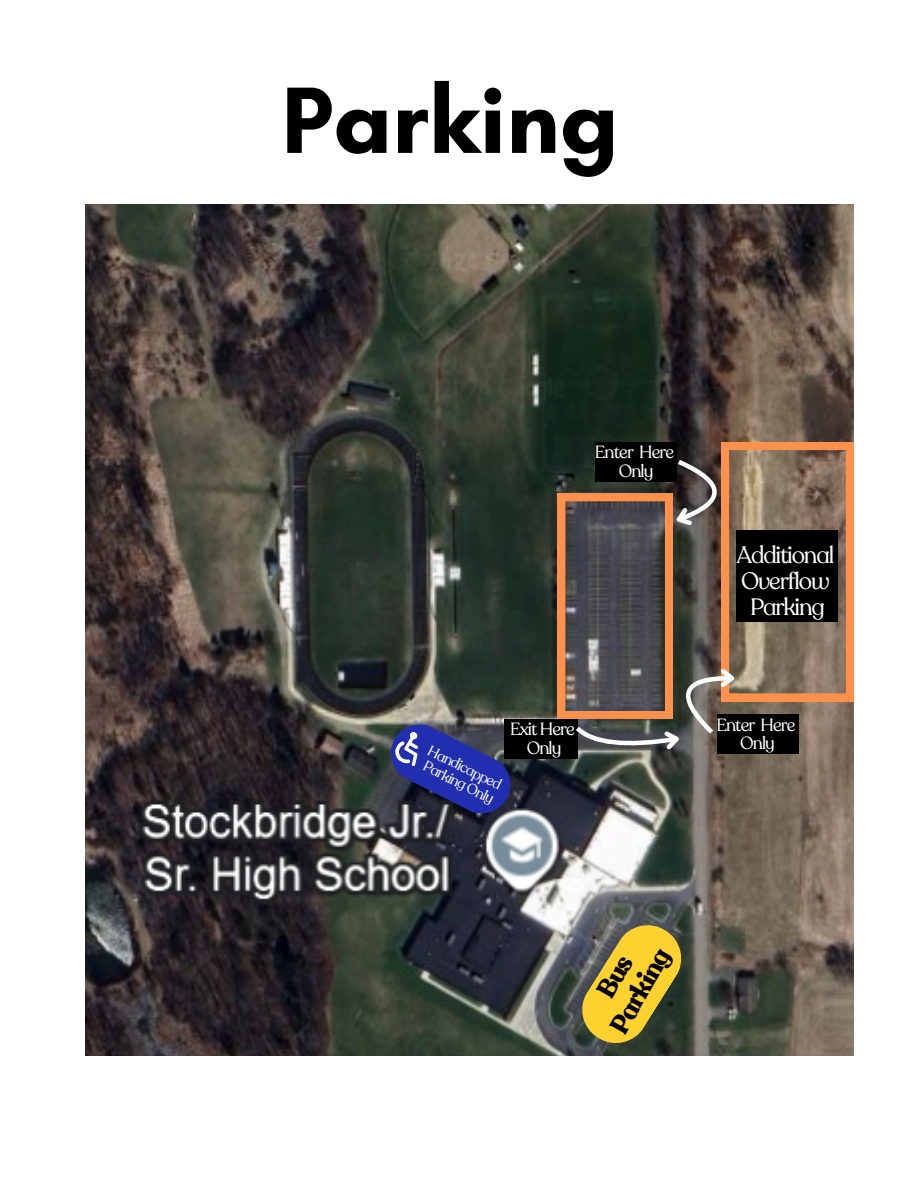
<style>
.page{position:relative;width:918px;height:1188px;background:#fff}
.page>*{position:absolute;margin:0;border:0;box-sizing:border-box;transform-origin:0 0}
.t1{font:700 96px "Glacial Indifference";color:#000}
.t2{font:700 26.7px/29.2px "Recoleta Alt";color:#000;text-align:center}
.t3{font:23.7px/25.8px "Recoleta Alt";letter-spacing:-.05em;color:#fff;text-align:center}
.t4{font:17.7px/18.9px "Recoleta Alt";letter-spacing:-.05em;color:#fff;text-align:center}
.t5{font:14.7px "Recoleta Alt";color:#fcfcfc}
</style>
<div class="page">
<img style="left:85px;top:205px;width:768px;height:850px">
<div style="left:504px;top:719px;width:73px;height:39px;background:#000"></div>
<svg style="left:390px;top:724px;width:121px;height:90px;background:#2e3785"></svg>
<svg style="left:581px;top:924px;width:101px;height:120px;background:#b69d38"></svg>
<svg style="left:558px;top:442px;width:296px;height:313px;background:#645245"></svg>
<p class="t1" style="left:282px;top:62px;width:339px">Parking</p>
<h4 class="t4" style="left:595px;top:443px;width:81px">Enter Here<br>Only</h4>
<p class="t5" style="left:433px;top:741px;width:82px;rotate:27deg">Handicapped</p>
<p class="t5" style="left:429px;top:756px;width:79px;rotate:27deg">Parking Only</p>
<p class="t4" style="left:510px;top:720px;width:66px">Exit Here<br>Only</p>
<p class="t3" style="left:737px;top:543px;width:99px">Additional<br>Overflow<br>Parking</p>
<h4 class="t4" style="left:716px;top:715px;width:81px">Enter Here<br>Only</h4>
<p class="t2" style="left:579px;top:1010px;width:95px;rotate:-60deg">Bus<br>Parking</p>
</div>
